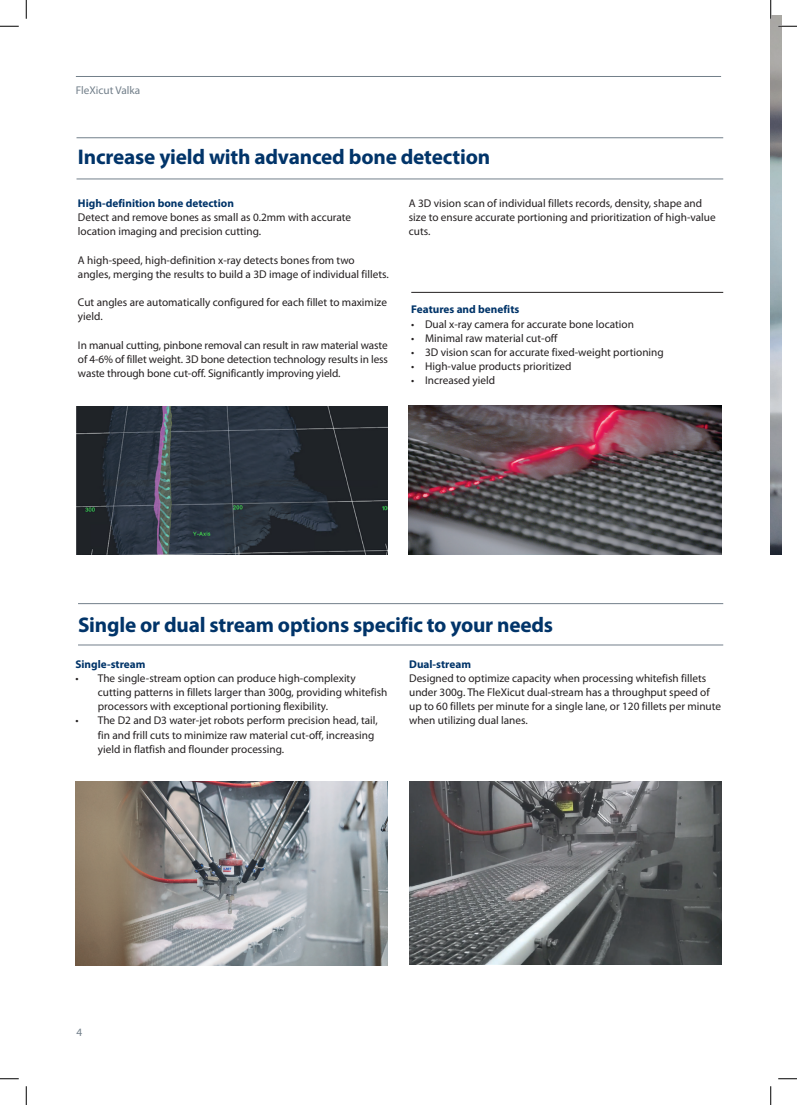
<style>
.page{position:relative;width:797px;height:1105px;background:#fff}
.page>*{position:absolute;margin:0;border:0;box-sizing:border-box;transform-origin:0 0}
.t1{font:700 21.25px "Myriad Pro";letter-spacing:-.01em;color:#013469}
.t2{font:11.25px/14.1px "Myriad Pro";color:#231f20}
.t3{font:700 11.25px "Myriad Pro";color:#013469}
.t4{font:11.25px "Myriad Pro";color:#727f8a}
</style>
<div class="page">
<hr style="left:76px;top:76px;width:645px;height:1px;background:#727f8a">
<hr style="left:76px;top:137px;width:647px;height:1px;background:#727f8a">
<hr style="left:76px;top:179px;width:647px;height:1px;background:#727f8a">
<hr style="left:411px;top:292px;width:312px;height:1px;background:#231f20">
<img style="left:409px;top:405px;width:312px;height:149px">
<img style="left:770px;top:16px;width:11px;height:538px">
<img style="left:409px;top:781px;width:312px;height:184px">
<img style="left:75px;top:782px;width:313px;height:183px">
<hr style="left:78px;top:645px;width:645px;height:1px;background:#727f8a">
<hr style="left:78px;top:603px;width:645px;height:1px;background:#727f8a">
<img style="left:76px;top:406px;width:312px;height:148px">
<svg style="left:0;top:25px;width:19px;height:2px"></svg>
<svg style="left:778px;top:25px;width:19px;height:2px"></svg>
<svg style="left:0;top:1078px;width:19px;height:1px"></svg>
<svg style="left:778px;top:1078px;width:19px;height:1px"></svg>
<svg style="left:25px;top:0;width:2px;height:19px"></svg>
<svg style="left:25px;top:1086px;width:2px;height:19px"></svg>
<svg style="left:770px;top:0;width:1px;height:19px"></svg>
<svg style="left:770px;top:1086px;width:1px;height:19px"></svg>
<p class="t4" style="left:76px;top:83px;width:66px">FleXicut Valka</p>
<h1 class="t1" style="left:78px;top:143px;width:414px">Increase yield with advanced bone detection</h1>
<p class="t3" style="left:78px;top:196px;width:157px">High-definition bone detection</p>
<p class="t2" style="left:78px;top:210px;width:275px">Detect and remove bones as small as 0.2mm with accurate location imaging and precision cutting.</p>
<p class="t2" style="left:78px;top:253px;width:312px">A high-speed, high-definition x-ray detects bones from two angles, merging the results to build a 3D image of individual fillets.</p>
<p class="t2" style="left:78px;top:295px;width:310px">Cut angles are automatically configured for each fillet to maximize yield.</p>
<p class="t2" style="left:78px;top:338px;width:311px;text-align:justify">In manual cutting, pinbone removal can result in raw material waste of 4-6% of fillet weight. 3D bone detection technology results in less waste through bone cut-off. Significantly improving yield.</p>
<p class="t2" style="left:409px;top:196px;width:308px">A 3D vision scan of individual fillets records, density, shape and size to ensure accurate portioning and prioritization of high-value cuts.</p>
<p class="t3" style="left:411px;top:302px;width:110px">Features and benefits</p>
<p class="t2" style="left:411px;top:316px;width:224px">• Dual x-ray camera for accurate bone location</p>
<p class="t2" style="left:411px;top:331px;width:148px">• Minimal raw material cut-off</p>
<p class="t2" style="left:411px;top:345px;width:254px">• 3D vision scan for accurate fixed-weight portioning</p>
<p class="t2" style="left:411px;top:359px;width:162px">• High-value products prioritized</p>
<p class="t2" style="left:411px;top:373px;width:85px">• Increased yield</p>
<h1 class="t1" style="left:78px;top:611px;width:476px">Single or dual stream options specific to your needs</h1>
<p class="t3" style="left:75px;top:657px;width:72px">Single-stream</p>
<p class="t2" style="left:98px;top:671px;width:291px;text-indent:-22px">• The single-stream option can produce high-complexity cutting patterns in fillets larger than 300g, providing whitefish processors with exceptional portioning flexibility.</p>
<p class="t2" style="left:98px;top:713px;width:281px;text-indent:-22px">• The D2 and D3 water-jet robots perform precision head, tail, fin and frill cuts to minimize raw material cut-off, increasing yield in flatfish and flounder processing.</p>
<p class="t3" style="left:409px;top:657px;width:63px">Dual-stream</p>
<p class="t2" style="left:409px;top:671px;width:313px">Designed to optimize capacity when processing whitefish fillets under 300g. The FleXicut dual-stream has a throughput speed of up to 60 fillets per minute for a single lane, or 120 fillets per minute when utilizing dual lanes.</p>
<p class="t4" style="left:76px;top:1026px;width:7px">4</p>
</div>
